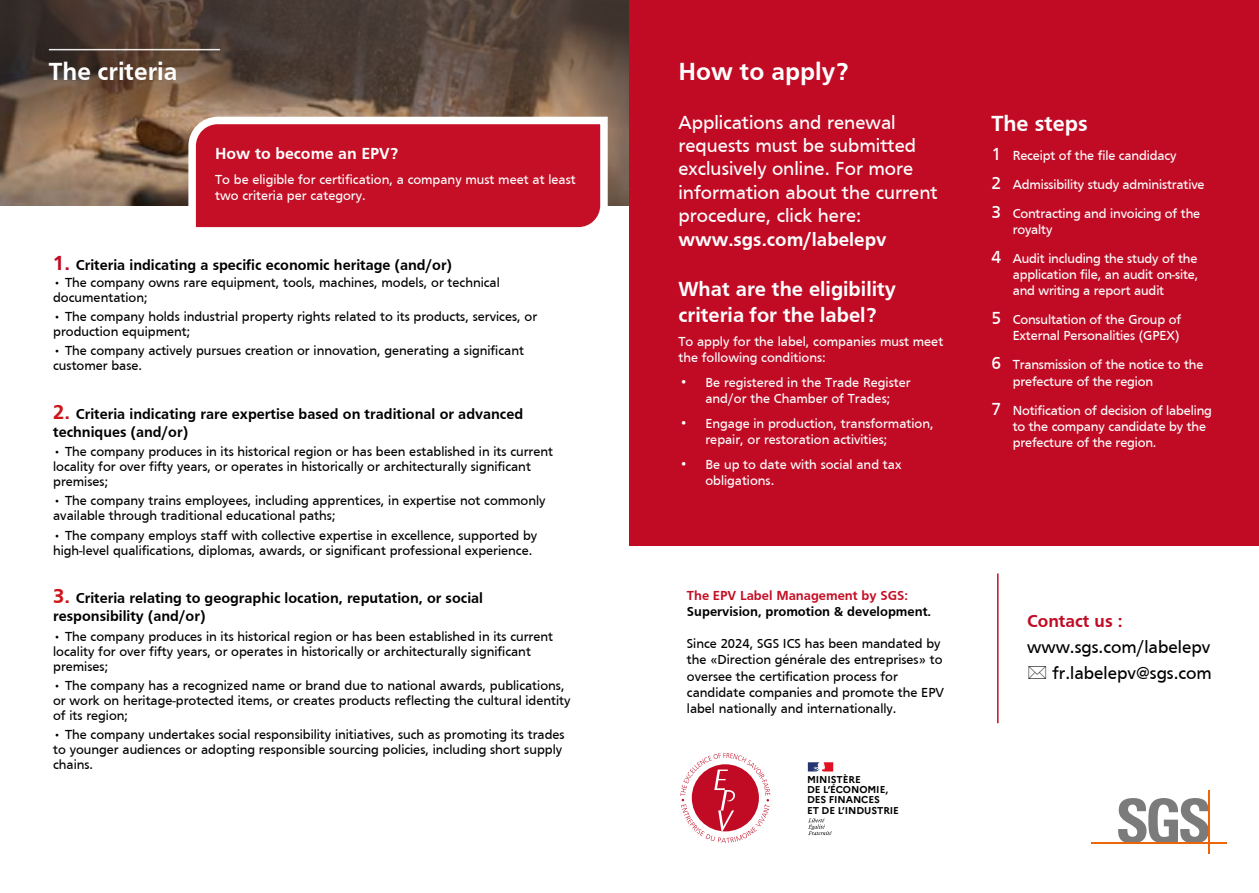
<style>
.page{position:relative;width:1259px;height:893px;background:#fff}
.page>*{position:absolute;margin:0;border:0;box-sizing:border-box;transform-origin:0 0}
.t1{font:700 25.5px "Frutiger";color:#fff}
.t2{font:700 22.5px "Frutiger";color:#fff}
.t3{font:700 21px/25.2px "Frutiger";color:#fff}
.t4{font:19.5px/23.4px "Frutiger";color:#fff}
.t5{font:700 19.5px "Frutiger";color:#fff}
.t6{font:18px/25.8px "Frutiger";color:#000;text-align:right}
.t7{font:700 18px "Frutiger";color:#c10b25}
.t8{font:700 16.5px "Frutiger";color:#fff}
.t9{font:700 15px/18px "Frutiger";color:#000}
.t10{font:13.5px/15px "Frutiger";color:#000}
.t11{font:13.5px/16.2px "Frutiger";letter-spacing:-.01em;color:#fff}
.t12{font:700 13.5px "Frutiger";color:#000}
.t13{font:700 13.5px "Frutiger";color:#c40f26}
.t14{font:700 9.9px/10.1px "Marianne";letter-spacing:-.01em;color:#010202}
.s1{font-size:21px;color:#c10b25}
.s2{font-size:21px;color:#cd1719}
.s3{font-size:18px}
</style>
<div class="page">
<img style="left:0;top:128px;width:629px;height:77px">
<svg style="left:0;top:0;width:629px;height:128px;background:#5d4a3e"></svg>
<hr style="left:49px;top:49px;width:171px;height:1px;background:#fff">
<svg style="left:185px;top:113px;width:426px;height:115px;background:#c82c3e"></svg>
<div style="left:629px;top:0;width:630px;height:545px;background:#c10b25"></div>
<svg style="left:808px;top:818px;width:24px;height:17px"></svg>
<svg style="left:808px;top:762px;width:25px;height:9px"></svg>
<svg style="left:1118px;top:798px;width:90px;height:44px"></svg>
<hr style="left:1090px;top:842px;width:136px;height:2px;background:#ec6608">
<hr style="left:1208px;top:790px;width:2px;height:63px;background:#ec6608">
<hr style="left:997px;top:573px;width:1px;height:150px;background:#c40f26">
<svg style="left:680px;top:753px;width:91px;height:90px"></svg>
<h1 class="t1" style="left:49px;top:57px;width:130px">The criteria</h1>
<p class="t8" style="left:215px;top:144px;width:185px">How to become an EPV?</p>
<p class="t11" style="left:215px;top:171px;width:362px">To be eligible for certification, a company must meet at least two criteria per category.</p>
<p class="t9" style="left:53px;top:256px;width:400px"><span class="s1">1.</span> Criteria indicating a specific economic heritage (and/or)</p>
<p class="t10" style="left:53px;top:274px;width:448px">• The company owns rare equipment, tools, machines, models, or technical documentation;</p>
<p class="t10" style="left:53px;top:309px;width:485px">• The company holds industrial property rights related to its products, services, or production equipment;</p>
<p class="t10" style="left:53px;top:343px;width:472px">• The company actively pursues creation or innovation, generating a significant customer base.</p>
<p class="t9" style="left:53px;top:405px;width:471px"><span class="s2">2.</span> Criteria indicating rare expertise based on traditional or advanced techniques (and/or)</p>
<p class="t10" style="left:53px;top:444px;width:501px">• The company produces in its historical region or has been established in its current locality for over fifty years, or operates in historically or architecturally significant premises;</p>
<p class="t10" style="left:53px;top:493px;width:494px">• The company trains employees, including apprentices, in expertise not commonly available through traditional educational paths;</p>
<p class="t10" style="left:53px;top:527px;width:485px">• The company employs staff with collective expertise in excellence, supported by high-level qualifications, diplomas, awards, or significant professional experience.</p>
<p class="t9" style="left:53px;top:589px;width:431px"><span class="s2">3.</span> Criteria relating to geographic location, reputation, or social responsibility (and/or)</p>
<p class="t10" style="left:53px;top:628px;width:501px">• The company produces in its historical region or has been established in its current locality for over fifty years, or operates in historically or architecturally significant premises;</p>
<p class="t10" style="left:53px;top:678px;width:519px">• The company has a recognized name or brand due to national awards, publications, or work on heritage-protected items, or creates products reflecting the cultural identity of its region;</p>
<p class="t10" style="left:53px;top:727px;width:513px">• The company undertakes social responsibility initiatives, such as promoting its trades to younger audiences or adopting responsible sourcing policies, including short supply chains.</p>
<h1 class="t1" style="left:678px;top:57px;width:171px">How to apply?</h1>
<h3 class="t4" style="left:678px;top:110px;width:261px">Applications and renewal requests must be submitted exclusively online. For more information about the current procedure, click here:</h3>
<h3 class="t5" style="left:678px;top:228px;width:210px">www.sgs.com/labelepv</h3>
<h3 class="t3" style="left:678px;top:276px;width:219px">What are the eligibility criteria for the label?</h3>
<p class="t11" style="left:678px;top:333px;width:266px">To apply for the label, companies must meet the following conditions:</p>
<p class="t11" style="left:678px;top:374px;width:234px;text-align:center"><span class="s3">•</span> Be registered in the Trade Register and/or the Chamber of Trades;</p>
<p class="t11" style="left:705px;top:415px;width:230px;text-indent:-27px"><span class="s3">•</span> Engage in production, transformation, repair, or restoration activities;</p>
<p class="t11" style="left:705px;top:456px;width:197px;text-indent:-27px"><span class="s3">•</span> Be up to date with social and tax obligations.</p>
<p class="t13" style="left:687px;top:587px;width:223px">The EPV Label Management by SGS:</p>
<p class="t12" style="left:687px;top:603px;width:246px">Supervision, promotion &amp; development.</p>
<p class="t10" style="left:687px;top:635px;width:259px;line-height:16.2px">Since 2024, SGS ICS has been mandated by the «Direction générale des entreprises» to oversee the certification process for candidate companies and promote the EPV label nationally and internationally.</p>
<p class="t14" style="left:807px;top:775px;width:94px">MINISTÈRE<br>DE L’ÉCONOMIE,<br>DES FINANCES<br>ET DE L’INDUSTRIE</p>
<h2 class="t2" style="left:991px;top:110px;width:98px">The steps</h2>
<p class="t11" style="left:991px;top:141px;width:215px;line-height:29px"><span class="s3">1</span> Receipt of the file candidacy<br><span class="s3">2</span> Admissibility study administrative<br><span class="s3">3</span> Contracting and invoicing of the</p>
<p class="t11" style="left:991px;top:215px;width:207px;line-height:29px;text-indent:21px">royalty<br><span class="s3">4</span> Audit including the study of the</p>
<p class="t11" style="left:1012px;top:266px;width:187px">application file, an audit on-site, and writing a report audit</p>
<p class="t11" style="left:991px;top:311px;width:191px;text-align:right"><span class="s3">5</span> Consultation of the Group of<br>External Personalities (GPEX)</p>
<p class="t11" style="left:1012px;top:357px;width:192px;text-indent:-21px"><span class="s3">6</span> Transmission of the notice to the prefecture of the region</p>
<p class="t11" style="left:1012px;top:402px;width:201px;text-indent:-21px"><span class="s3">7</span> Notification of decision of labeling to the company candidate by the prefecture of the region.</p>
<h3 class="t7" style="left:1027px;top:610px;width:97px">Contact us :</h3>
<h3 class="t6" style="left:1027px;top:634px;width:186px">www.sgs.com/labelepv fr.labelepv@sgs.com</h3>
</div>
